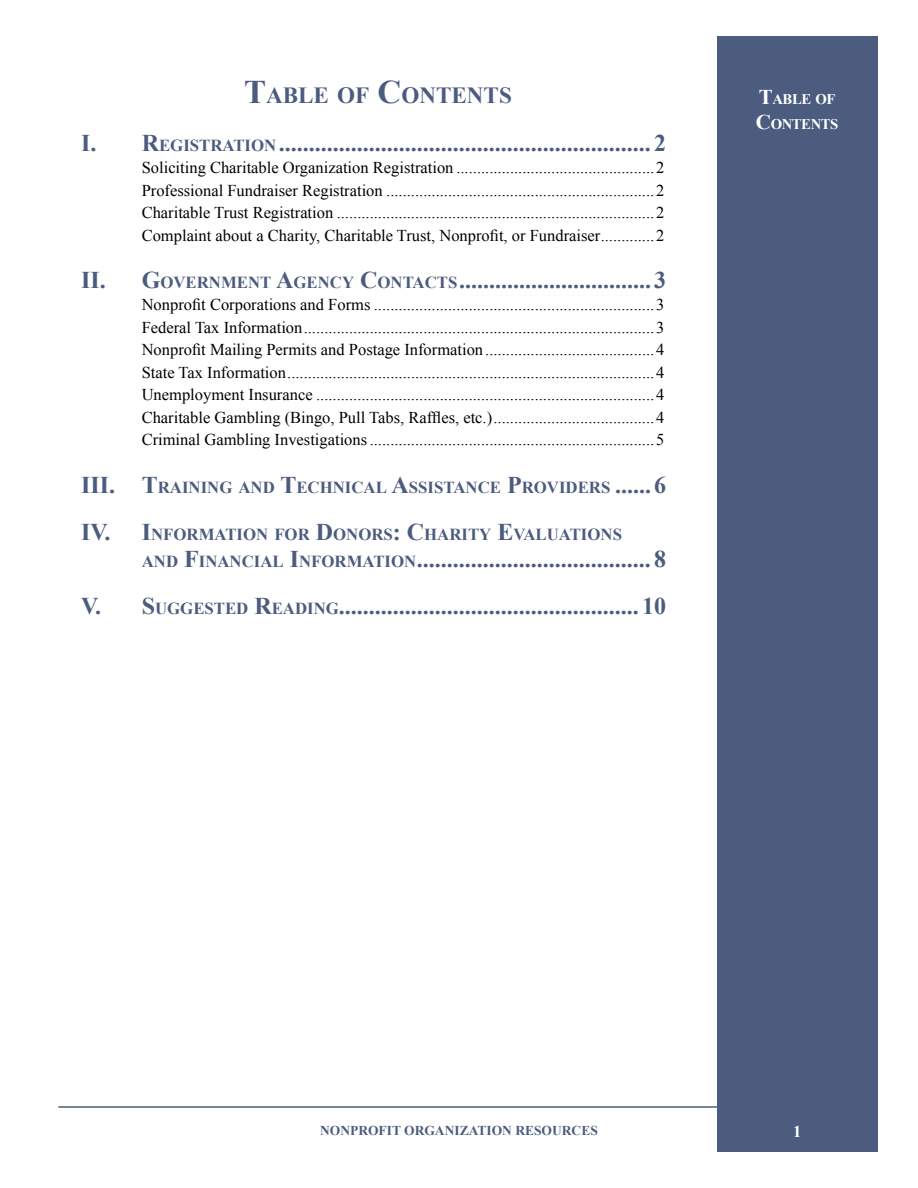
<style>
.page{position:relative;width:918px;height:1188px;background:#fff}
.page>*{position:absolute;margin:0;border:0;box-sizing:border-box;transform-origin:0 0}
.TOC_h4{font:700 24px "Times New Roman";color:#4c5c7e}
.h2{font:700 23.1px "Times New Roman";color:#4c5c7e}
.TOC_h4-2{font:700 16.8px "Times New Roman";color:#4c5c7e}
.TOC_li{font:16.5px "Times New Roman";color:#000}
.t1{font:700 16.5px "Times New Roman";color:#fff}
.t2{font:700 14.7px/25.2px "Times New Roman";letter-spacing:-.03em;color:#fff}
.t3{font:700 13.5px "Times New Roman";color:#4c5c7e}
.s1{font-size:33px}
.s2{font-size:16.8px}
.s3{font-size:24px}
.s4{font-size:21px}
</style>
<div class="page">
<div style="left:717px;top:36px;width:160px;height:1116px;background:#4c5c7e"></div>
<hr style="left:58px;top:1106px;width:802px;height:2px;background:#4c5c7e">
<h2 class="h2" style="left:244px;top:80px;width:269px"><span class="s1">T</span>ABLE OF <span class="s1">C</span>ONTENTS</h2>
<p class="TOC_h4" style="left:81px;top:126px;width:586px">I. R<span class="s2">EGISTRATION</span> .............................................................. 2</p>
<p class="TOC_li" style="left:142px;top:156px;width:524px">Soliciting Charitable Organization Registration ................................................2</p>
<p class="TOC_li" style="left:142px;top:179px;width:524px">Professional Fundraiser Registration .................................................................2</p>
<p class="TOC_li" style="left:142px;top:201px;width:524px">Charitable Trust Registration .............................................................................2</p>
<p class="TOC_li" style="left:142px;top:224px;width:524px">Complaint about a Charity, Charitable Trust, Nonprofit, or Fundraiser.............2</p>
<p class="TOC_h4" style="left:81px;top:263px;width:586px">II. G<span class="s2">OVERNMENT</span> A<span class="s2">GENCY</span> C<span class="s2">ONTACTS</span>................................3</p>
<p class="TOC_li" style="left:142px;top:294px;width:524px">Nonprofit Corporations and Forms ....................................................................3</p>
<p class="TOC_li" style="left:142px;top:316px;width:524px">Federal Tax Information.....................................................................................3</p>
<p class="TOC_li" style="left:142px;top:339px;width:524px">Nonprofit Mailing Permits and Postage Information.........................................4</p>
<p class="TOC_li" style="left:142px;top:361px;width:524px">State Tax Information.........................................................................................4</p>
<p class="TOC_li" style="left:142px;top:384px;width:524px">Unemployment Insurance ..................................................................................4</p>
<p class="TOC_li" style="left:142px;top:406px;width:524px">Charitable Gambling (Bingo, Pull Tabs, Raffles, etc.).......................................4</p>
<p class="TOC_li" style="left:142px;top:429px;width:524px">Criminal Gambling Investigations.....................................................................5</p>
<p class="TOC_h4-2" style="left:81px;top:475px;width:586px"><span class="s3">III. T</span>RAINING AND <span class="s3">T</span>ECHNICAL <span class="s3">A</span>SSISTANCE <span class="s3">P</span>ROVIDERS <span class="s3">......6</span></p>
<p class="TOC_h4-2" style="left:81px;top:523px;width:543px"><span class="s3">IV. I</span>NFORMATION FOR <span class="s3">D</span>ONORS<span class="s3">: C</span>HARITY <span class="s3">E</span>VALUATIONS</p>
<p class="TOC_h4" style="left:142px;top:542px;width:526px"><span class="s2">AND</span> F<span class="s2">INANCIAL</span> I<span class="s2">NFORMATION</span>....................................... 8</p>
<p class="TOC_h4" style="left:81px;top:589px;width:586px">V. S<span class="s2">UGGESTED</span> R<span class="s2">EADING</span>.................................................. 10</p>
<p class="t2" style="left:756px;top:86px;width:84px"><span class="s4">T</span>ABLE OF<br><span class="s4">C</span>ONTENTS</p>
<p class="t3" style="left:320px;top:1121px;width:279px">NONPROFIT ORGANIZATION RESOURCES</p>
<p class="t1" style="left:793px;top:1120px;width:10px">1</p>
</div>
